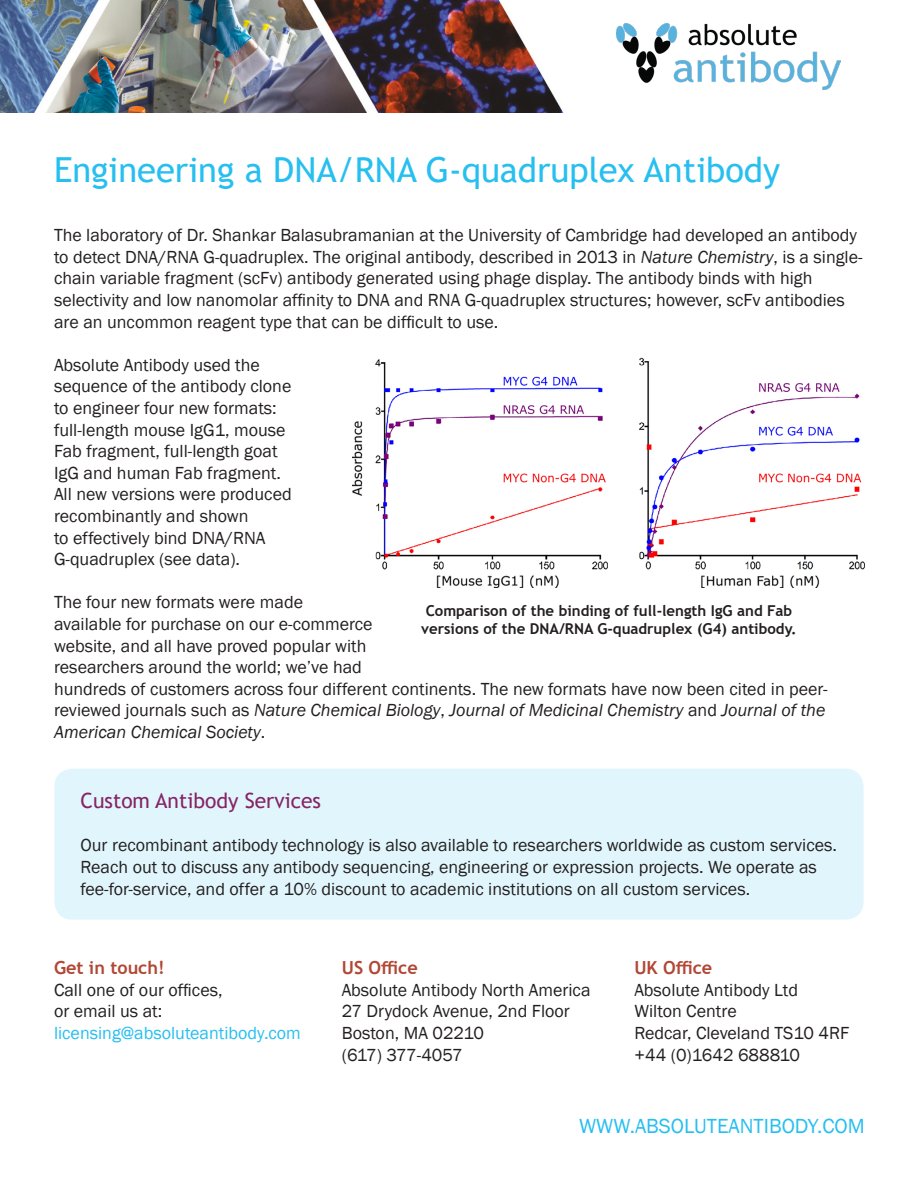
<style>
.page{position:relative;width:918px;height:1188px;background:#fff}
.page>*{position:absolute;margin:0;border:0;box-sizing:border-box;transform-origin:0 0}
.t1{font:34.5px "Trebuchet MS";color:#26bff0}
.t2{font:21px "Franklin Gothic";color:#26bff0}
.t3{font:21px "Trebuchet MS";color:#862466}
.t4{font:18px/21.6px "Franklin Gothic";color:#231f20}
.t5{font:18px "Franklin Gothic";color:#26bff0}
.t6{font:700 18px "Trebuchet MS";color:#b14735}
.t7{font:18px "Franklin Gothic";letter-spacing:-.04em;color:#231f20}
.t8{font:700 15px/18px "Trebuchet MS";color:#231f20}
.s1{font-style:italic}
</style>
<div class="page">
<img style="left:0;top:0;width:563px;height:112px">
<img style="left:616px;top:23px;width:225px;height:67px">
<img style="left:353px;top:357px;width:512px;height:231px">
<div style="left:54px;top:769px;width:810px;height:151px;background:#e1f6fc;border-radius:18px"></div>
<p class="t1" style="left:54px;top:148px;width:728px">Engineering a DNA/RNA G-quadruplex Antibody</p>
<p class="t4" style="left:54px;top:225px;width:810px">The laboratory of Dr. Shankar Balasubramanian at the University of Cambridge had developed an antibody to detect DNA/RNA G-quadruplex. The original antibody, described in 2013 in <span class="s1">Nature Chemistry</span>, is a single&shy;chain variable fragment (scFv) antibody generated using phage display. The antibody binds with high selectivity and low nanomolar affinity to DNA and RNA G-quadruplex structures; however, scFv antibodies are an uncommon reagent type that can be difficult to use.</p>
<p class="t4" style="left:54px;top:354px;width:239px">Absolute Antibody used the sequence of the antibody clone to engineer four new formats: full-length mouse IgG1, mouse<br>Fab fragment, full-length goat<br>IgG and human Fab fragment.<br>All new versions were produced recombinantly and shown<br>to effectively bind DNA/RNA<br>G-quadruplex (see data).</p>
<p class="t4" style="left:54px;top:592px;width:775px">The four new formats were made<br>available for purchase on our e-commerce<br>website, and all have proved popular with<br>researchers around the world; we’ve had<br>hundreds of customers across four different continents. The new formats have now been cited in peer&shy;reviewed journals such as <span class="s1">Nature Chemical Biology</span>, <span class="s1">Journal of Medicinal Chemistry</span> and <span class="s1">Journal of the American Chemical Society</span>.</p>
<p class="t8" style="left:421px;top:601px;width:377px">Comparison of the binding of full-length IgG and Fab versions of the DNA/RNA G-quadruplex (G4) antibody.</p>
<p class="t3" style="left:81px;top:787px;width:242px">Custom Antibody Services</p>
<p class="t4" style="left:81px;top:835px;width:758px">Our recombinant antibody technology is also available to researchers worldwide as custom services.<br>Reach out to discuss any antibody sequencing, engineering or expression projects. We operate as fee-for-service, and offer a 10% discount to academic institutions on all custom services.</p>
<p class="t6" style="left:54px;top:957px;width:112px">Get in touch!</p>
<p class="t4" style="left:54px;top:979px;width:170px">Call one of our offices, or email us at:</p>
<p class="t5" style="left:54px;top:1022px;width:248px">licensing@absoluteantibody.com</p>
<p class="t6" style="left:342px;top:957px;width:77px">US Office</p>
<p class="t4" style="left:342px;top:979px;width:250px">Absolute Antibody North America</p>
<p class="t4" style="left:342px;top:1001px;width:230px">27 Drydock Avenue, 2nd Floor</p>
<p class="t4" style="left:342px;top:1023px;width:144px">Boston, MA 02210</p>
<p class="t7" style="left:342px;top:1044px;width:122px">(617) 377-4057</p>
<p class="t6" style="left:634px;top:957px;width:79px">UK Office</p>
<p class="t4" style="left:634px;top:979px;width:165px">Absolute Antibody Ltd</p>
<p class="t4" style="left:634px;top:1001px;width:104px">Wilton Centre</p>
<p class="t4" style="left:634px;top:1023px;width:216px">Redcar, Cleveland TS10 4RF</p>
<p class="t4" style="left:634px;top:1044px;width:167px">+44 (0)1642 688810</p>
<p class="t2" style="left:579px;top:1113px;width:287px">WWW.ABSOLUTEANTIBODY.COM</p>
</div>
